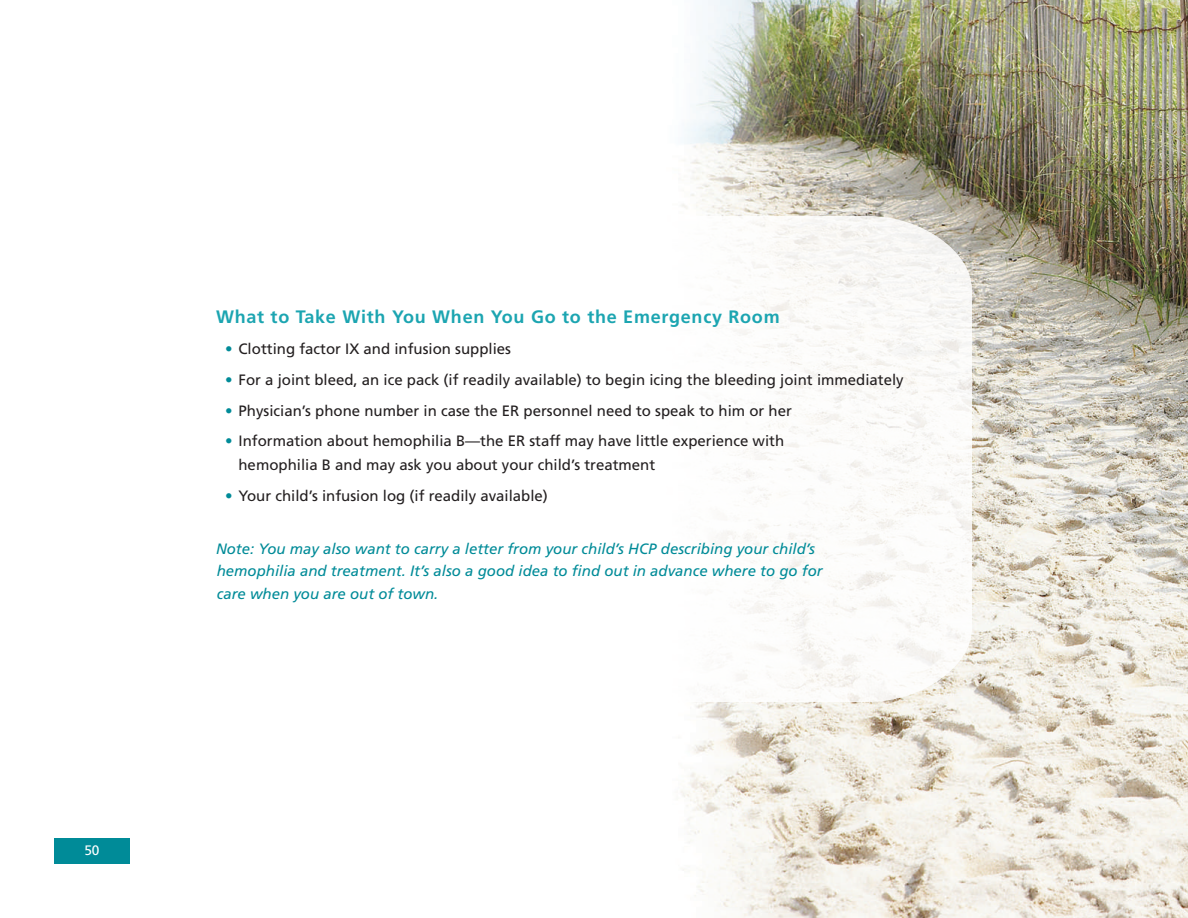
<style>
.page{position:relative;width:1188px;height:918px;background:#fff}
.page>*{position:absolute;margin:0;border:0;box-sizing:border-box;transform-origin:0 0}
.t1{font:700 18px "Frutiger LT Std";letter-spacing:.04em;color:#1ca5b1}
.t2{font:15px/24px "Frutiger LT Std";color:#231f20}
.t3{font:italic 15px/22.5px "Frutiger LT Std";color:#008b98}
.t4{font:13.65px "Frutiger LT Std";color:#fff}
.s1{color:#008b98}
</style>
<div class="page">
<img style="left:54px;top:0;width:1134px;height:918px">
<svg style="left:63px;top:216px;width:909px;height:486px"></svg>
<div style="left:54px;top:839px;width:76px;height:25px;background:#008b98"></div>
<p class="t4" style="left:84px;top:842px;width:17px">50</p>
<p class="t1" style="left:216px;top:306px;width:565px">What to Take With You When You Go to the Emergency Room</p>
<p class="t2" style="left:225px;top:337px;width:288px"><span class="s1">•</span> Clotting factor IX and infusion supplies</p>
<p class="t2" style="left:225px;top:368px;width:680px"><span class="s1">•</span> For a joint bleed, an ice pack (if readily available) to begin icing the bleeding joint immediately</p>
<p class="t2" style="left:225px;top:398px;width:568px"><span class="s1">•</span> Physician’s phone number in case the ER personnel need to speak to him or her</p>
<p class="t2" style="left:238px;top:429px;width:547px;text-indent:-14px"><span class="s1">•</span> Information about hemophilia B—the ER staff may have little experience with hemophilia B and may ask you about your child’s treatment</p>
<p class="t2" style="left:225px;top:484px;width:324px"><span class="s1">•</span> Your child’s infusion log (if readily available)</p>
<p class="t3" style="left:216px;top:537px;width:608px">Note: You may also want to carry a letter from your child’s HCP describing your child’s hemophilia and treatment. It’s also a good idea to find out in advance where to go for care when you are out of town.</p>
</div>
